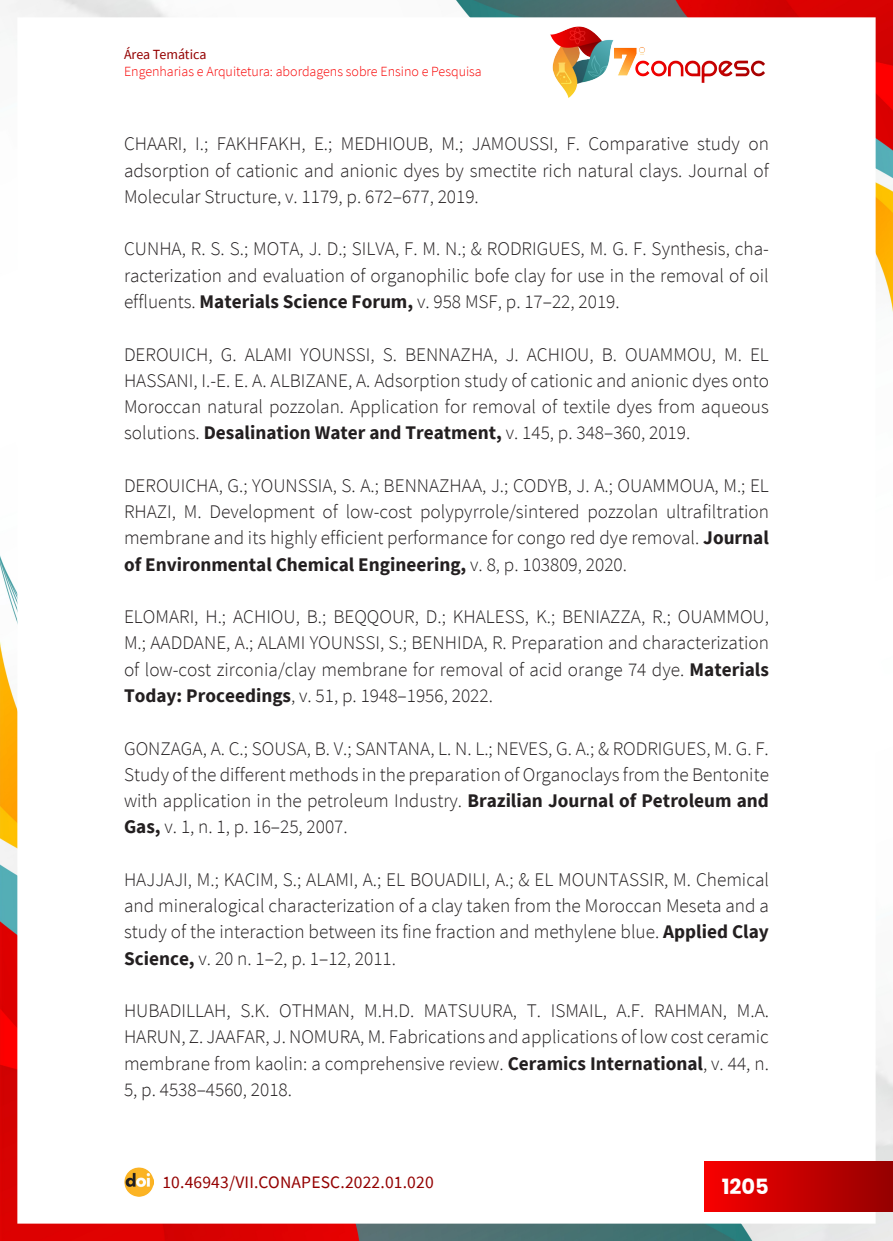
<style>
.page{position:relative;width:893px;height:1241px;background:#fff}
.page>*{position:absolute;margin:0;border:0;box-sizing:border-box;transform-origin:0 0}
.t1{font:700 21px "Poppins";color:#fff}
._14_REFERENCIAS{font:300 19.25px/26.2px "Source Sans Pro";color:#231f20;text-align:justify}
.t2{font:17.5px "Source Sans Pro";letter-spacing:.01em;color:#940000}
.t3{font:300 14px "Source Sans Pro";color:#f80000}
.t4{font:14px "Source Sans Pro";letter-spacing:-.005em;color:#940000}
.s1{font-weight:700}
</style>
<div class="page">
<img style="left:0;top:0;width:893px;height:1240px">
<div style="left:17px;top:17px;width:859px;height:1206px;background:#fff"></div>
<img style="left:124px;top:1167px;width:30px;height:29px">
<div style="left:704px;top:1161px;width:189px;height:49px;background:linear-gradient(to right,#f80000,#950000)"></div>
<img style="left:550px;top:26px;width:215px;height:72px">
<p class="t4" style="left:124px;top:45px;width:84px">Área Temática</p>
<p class="t3" style="left:124px;top:62px;width:359px">Engenharias e Arquitetura: abordagens sobre Ensino e Pesquisa</p>
<p class="_14_REFERENCIAS" style="left:124px;top:131px;width:646px">CHAARI, I.; FAKHFAKH, E.; MEDHIOUB, M.; JAMOUSSI, F. Comparative study on adsorption of cationic and anionic dyes by smectite rich natural clays. Journal of Molecular Structure, v. 1179, p. 672–677, 2019.</p>
<p class="_14_REFERENCIAS" style="left:124px;top:236px;width:646px">CUNHA, R. S. S.; MOTA, J. D.; SILVA, F. M. N.; &amp; RODRIGUES, M. G. F. Synthesis, cha&shy;racterization and evaluation of organophilic bofe clay for use in the removal of oil effluents. <span class="s1">Materials Science Forum,</span> v. 958 MSF, p. 17–22, 2019.</p>
<p class="_14_REFERENCIAS" style="left:124px;top:341px;width:646px">DEROUICH, G. ALAMI YOUNSSI, S. BENNAZHA, J. ACHIOU, B. OUAMMOU, M. EL HASSANI, I.-E. E. A. ALBIZANE, A. Adsorption study of cationic and anionic dyes onto Moroccan natural pozzolan. Application for removal of textile dyes from aqueous solutions. <span class="s1">Desalination Water and Treatment,</span> v. 145, p. 348–360, 2019.</p>
<p class="_14_REFERENCIAS" style="left:124px;top:472px;width:646px">DEROUICHA, G.; YOUNSSIA, S. A.; BENNAZHAA, J.; CODYB, J. A.; OUAMMOUA, M.; EL RHAZI, M. Development of low-cost polypyrrole/sintered pozzolan ultrafiltration membrane and its highly efficient performance for congo red dye removal. <span class="s1">Journal of Environmental Chemical Engineering,</span> v. 8, p. 103809, 2020.</p>
<p class="_14_REFERENCIAS" style="left:124px;top:603px;width:646px">ELOMARI, H.; ACHIOU, B.; BEQQOUR, D.; KHALESS, K.; BENIAZZA, R.; OUAMMOU, M.; AADDANE, A.; ALAMI YOUNSSI, S.; BENHIDA, R. Preparation and characterization of low-cost zirconia/clay membrane for removal of acid orange 74 dye. <span class="s1">Materials Today: Proceedings</span>, v. 51, p. 1948–1956, 2022.</p>
<p class="_14_REFERENCIAS" style="left:124px;top:735px;width:646px">GONZAGA, A. C.; SOUSA, B. V.; SANTANA, L. N. L.; NEVES, G. A.; &amp; RODRIGUES, M. G. F.<br>Study of the different methods in the preparation of Organoclays from the Bentonite with application in the petroleum Industry. <span class="s1">Brazilian Journal of Petroleum and Gas,</span> v. 1, n. 1, p. 16–25, 2007.</p>
<p class="_14_REFERENCIAS" style="left:124px;top:866px;width:646px">HAJJAJI, M.; KACIM, S.; ALAMI, A.; EL BOUADILI, A.; &amp; EL MOUNTASSIR, M. Chemical and mineralogical characterization of a clay taken from the Moroccan Meseta and a study of the interaction between its fine fraction and methylene blue. <span class="s1">Applied Clay Science,</span> v. 20 n. 1–2, p. 1–12, 2011.</p>
<p class="_14_REFERENCIAS" style="left:124px;top:997px;width:646px">HUBADILLAH, S.K. OTHMAN, M.H.D. MATSUURA, T. ISMAIL, A.F. RAHMAN, M.A.<br>HARUN, Z. JAAFAR, J. NOMURA, M. Fabrications and applications of low cost ceramic membrane from kaolin: a comprehensive review. <span class="s1">Ceramics International</span>, v. 44, n.<br>5, p. 4538–4560, 2018.</p>
<p class="t2" style="left:162px;top:1170px;width:273px">10.46943/VII.CONAPESC.2022.01.020</p>
<p class="t1" style="left:722px;top:1173px;width:49px">1205</p>
</div>
